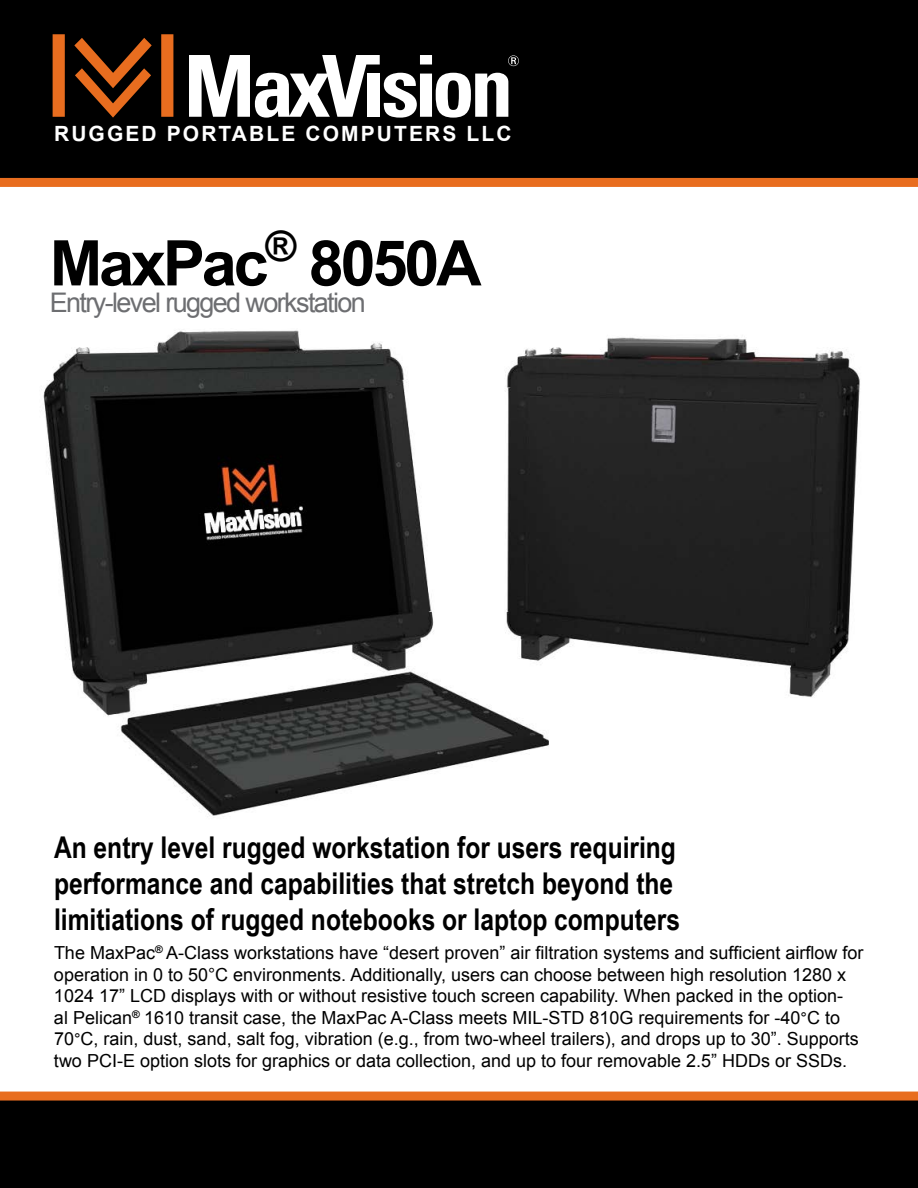
<style>
.page{position:relative;width:918px;height:1188px;background:#fff}
.page>*{position:absolute;margin:0;border:0;box-sizing:border-box;transform-origin:0 0}
.t1{font:700 63px "Arial";letter-spacing:-.05em;color:#000}
.t2{font:700 30px/36px "Arial Narrow";color:#000}
.t3{font:27px "Arial";letter-spacing:-.06em;color:#6d6e71}
.t4{font:700 21px "Arial";letter-spacing:.1em;color:#fff}
.t5{font:18px/21.6px "Arial";color:#000}
.s1{font-family:"Arial Narrow";font-size:16.5px}
</style>
<div class="page">
<div style="left:0;top:1099px;width:918px;height:89px;background:#000"></div>
<div style="left:0;top:1092px;width:918px;height:9px;background:#e86d1f"></div>
<div style="left:0;top:0;width:918px;height:182px;background:#000"></div>
<svg style="left:189px;top:55px;width:330px;height:63px"></svg>
<svg style="left:53px;top:34px;width:120px;height:84px"></svg>
<div style="left:0;top:178px;width:918px;height:9px;background:#e86d1f"></div>
<img style="left:43px;top:330px;width:817px;height:486px">
<p class="t4" style="left:54px;top:120px;width:459px">RUGGED PORTABLE COMPUTERS LLC</p>
<h1 class="t1" style="left:50px;top:221px;width:433px">MaxPac<sup>®</sup> 8050A</h1>
<h3 class="t3" style="left:50px;top:285px;width:318px">Entry-level rugged workstation</h3>
<h2 class="t2" style="left:54px;top:828px;width:628px">An entry level rugged workstation for users requiring performance and capabilities that stretch beyond the limitiations of rugged notebooks or laptop computers</h2>
<p class="t5" style="left:54px;top:942px;width:811px">The MaxPac<sup>®</sup> A-Class workstations have “desert proven” air filtration systems and sufficient airflow for operation in 0 to 50°C environments. Additionally, users can choose between high resolution 1280 x 1024 17” LCD displays with or without resistive touch screen capability. When packed in the option-<br>al Pelican<sup>®</sup> 1610 transit case, the MaxPac A-Class meets MIL-STD 810G requirements for -40<span class="s1">°</span>C to 70<span class="s1">°</span>C, rain, dust, sand, salt fog, vibration (e.g., from two-wheel trailers), and drops up to 30”. Supports two PCI-E option slots for graphics or data collection, and up to four removable 2.5” HDDs or SSDs.</p>
</div>
